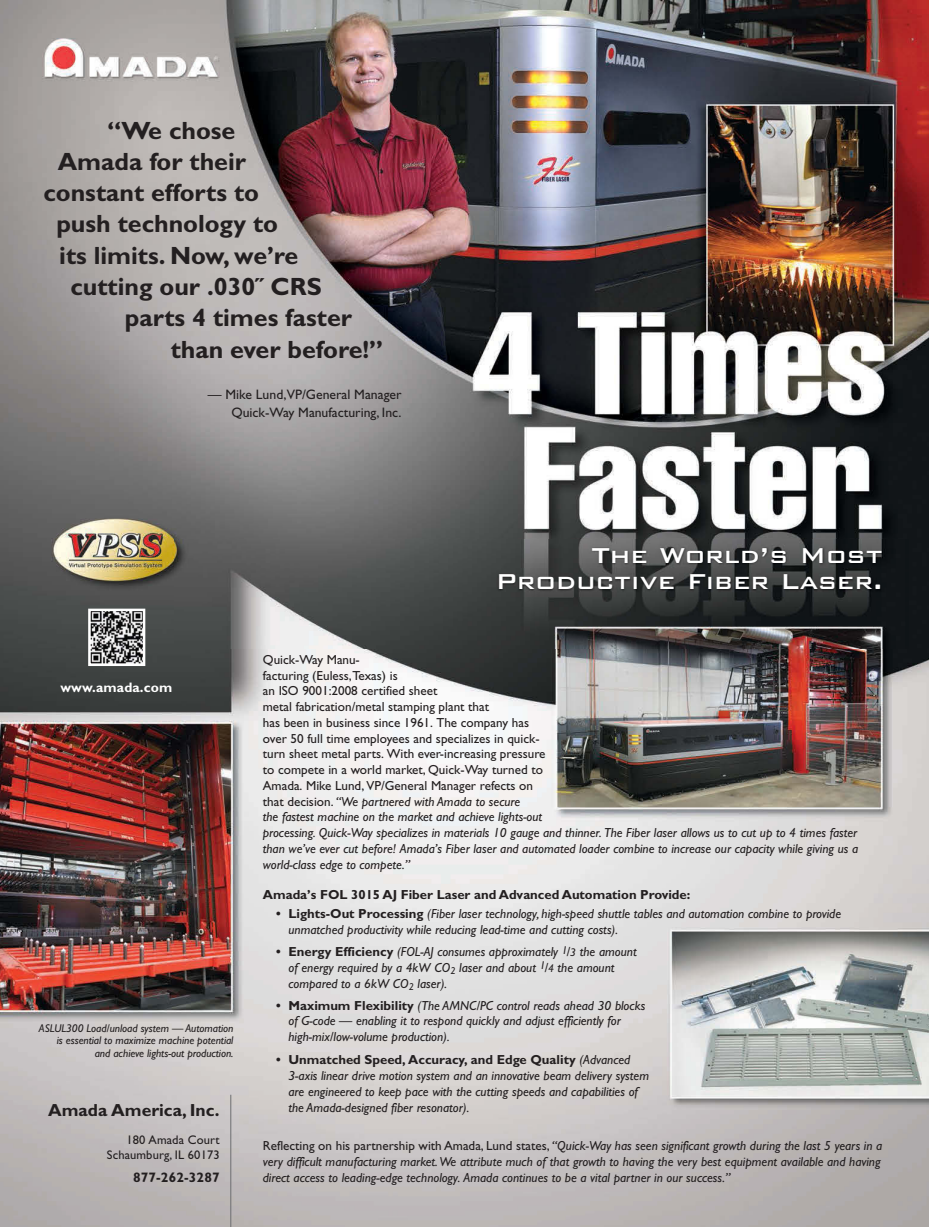
<style>
.page{position:relative;width:929px;height:1227px;background:#fff}
.page>*{position:absolute;margin:0;border:0;box-sizing:border-box;transform-origin:0 0}
.t1{font:500 28.75px/26.2px "Bank Gothic BT";color:#fff;text-align:right}
.t2{font:700 25px "Gill Sans";color:#231f20}
.t3{font:700 17.5px "Gill Sans";color:#231f20}
.t4{font:13.75px/17.9px "Gill Sans";color:#231f20;text-align:right}
.t5{font:700 13.75px "Gill Sans";letter-spacing:.01em;color:#fff}
.t6{font:700 13.75px "Gill Sans";letter-spacing:.01em;color:#231f20}
.t7{font:italic 13.12px/15.8px "Gill Sans";color:#231f20}
.t8{font:13.12px/15.8px "Gill Sans";color:#231f20}
.t9{font:700 13.12px "Gill Sans";color:#231f20}
.t10{font:12.5px/15px "Gill Sans";letter-spacing:.01em;color:#231f20;text-align:right}
.t11{font:italic 11.25px/12.5px "Gill Sans";letter-spacing:-.005em;color:#231f20;text-align:right}
.s1{font-style:italic}
.s2{font-weight:700;font-style:normal}
.s3{font-size:11.25px}
.s4{font-style:normal}
</style>
<div class="page">
<img style="left:0;top:0;width:928px;height:1226px">
<img style="left:91px;top:611px;width:51px;height:52px">
<div style="left:88px;top:608px;width:57px;height:58px;border:2px solid #fff"></div>
<img style="left:175px;top:539px;width:732px;height:109px">
<hr style="left:230px;top:1094px;width:1px;height:132px;background:#6d6e71">
<h2 class="t2" style="left:107px;top:121px;width:130px">“We chose</h2>
<h2 class="t2" style="left:58px;top:152px;width:190px">Amada for their</h2>
<h2 class="t2" style="left:43px;top:183px;width:217px">constant efforts to</h2>
<h2 class="t2" style="left:56px;top:214px;width:223px">push technology to</h2>
<h2 class="t2" style="left:59px;top:246px;width:240px">its limits. Now, we’re</h2>
<h2 class="t2" style="left:70px;top:277px;width:253px">cutting our .030˝ CRS</h2>
<h2 class="t2" style="left:125px;top:308px;width:228px">parts 4 times faster</h2>
<h2 class="t2" style="left:171px;top:339px;width:214px">than ever before!”</h2>
<p class="t4" style="left:208px;top:387px;width:195px">— Mike Lund,VP/General Manager<br>Quick-Way Manufacturing, Inc.</p>
<h1 class="t1" style="left:495px;top:539px;width:388px">The World’s Most<br>Productive Fiber Laser.</h1>
<p class="t5" style="left:60px;top:682px;width:113px">www.amada.com</p>
<p class="t11" style="left:39px;top:1022px;width:196px">ASLUL300 Load/unload system — Automation is essential to maximize machine potential and achieve lights-out production.</p>
<h3 class="t3" style="left:48px;top:1103px;width:173px">Amada America, Inc.</h3>
<p class="t10" style="left:107px;top:1132px;width:114px">180 Amada Court<br>Schaumburg, IL 60173</p>
<p class="t6" style="left:133px;top:1171px;width:88px">877-262-3287</p>
<p class="t8" style="left:263px;top:652px;width:596px">Quick-Way Manu-<br>facturing (Euless,Texas) is<br>an ISO 9001:2008 certified sheet<br>metal fabrication/metal stamping plant that<br>has been in business since 1961. The company has<br>over 50 full time employees and specializes in quick-<br>turn sheet metal parts. With ever-increasing pressure<br>to compete in a world market, Quick-Way turned to<br>Amada. Mike Lund, VP/General Manager refects on<br>that decision. <span class="s1">“We partnered with Amada to secure<br>the fastest machine on the market and achieve lights-out<br>processing. Quick-Way specializes in materials 10 gauge and thinner. The Fiber laser allows us to cut up to 4 times faster than we’ve ever cut before! Amada’s Fiber laser and automated loader combine to increase our capacity while giving us a world-class edge to compete.”</span></p>
<p class="t9" style="left:263px;top:889px;width:429px">Amada’s FOL 3015 AJ Fiber Laser and Advanced Automation Provide:</p>
<p class="t7" style="left:288px;top:907px;width:554px;text-indent:-12px"><span class="s2">• Lights-Out Processing</span> (Fiber laser technology, high-speed shuttle tables and automation combine to provide unmatched productivity while reducing lead-time and cutting costs).</p>
<p class="t7" style="left:288px;top:944px;width:349px;text-indent:-12px"><span class="s2">• Energy Efficiency</span> (FOL-AJ consumes approximately <sup>1</sup>/<span class="s3">3</span> the amount of energy required by a 4kW CO<sub>2</sub> laser and about <sup>1</sup>/<span class="s3">4</span> the amount compared to a 6kW CO<sub>2</sub> laser).</p>
<p class="t7" style="left:288px;top:998px;width:358px;text-indent:-12px"><span class="s2">• Maximum Flexibility</span> (The AMNC/PC control reads ahead 30 blocks of G-code — enabling it to respond quickly and adjust efficiently for high-mix/low-volume production).</p>
<p class="t7" style="left:288px;top:1052px;width:362px;line-height:16.2px;text-indent:-12px"><span class="s2">• Unmatched Speed, Accuracy, and Edge Quality</span> (Advanced 3-axis linear drive motion system and an innovative beam delivery system are engineered to keep pace with the cutting speeds and capabilities of the Amada-designed fiber resonator).</p>
<p class="t7" style="left:263px;top:1139px;width:620px"><span class="s4">Reflecting on his partnership with Amada, Lund states,</span> “Quick-Way has seen significant growth during the last 5 years in a very difficult manufacturing market.We attribute much of that growth to having the very best equipment available and having direct access to leading-edge technology. Amada continues to be a vital partner in our success.”</p>
</div>
